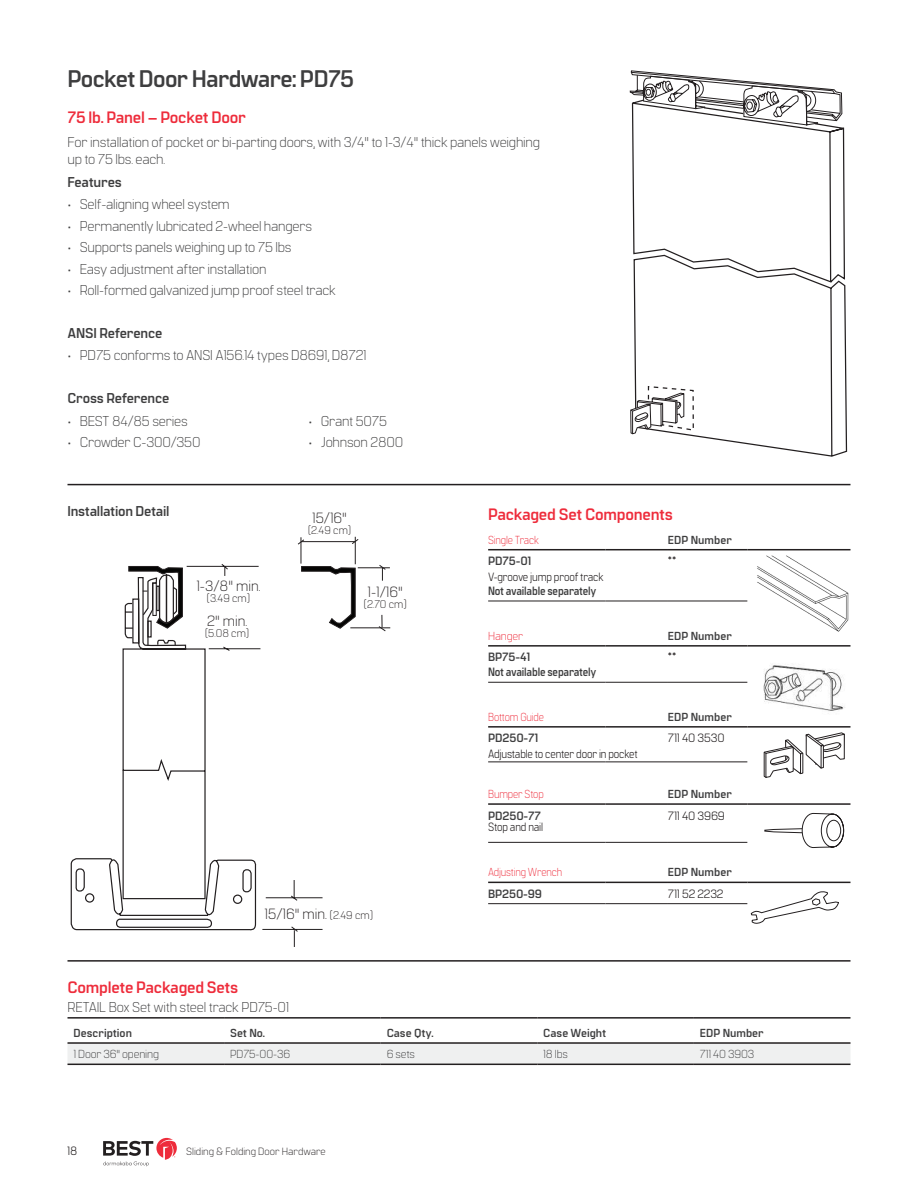
<style>
.page{position:relative;width:918px;height:1188px;background:#fff}
.page>*{position:absolute;margin:0;border:0;box-sizing:border-box;transform-origin:0 0}
.t1{font:700 24px "Manifold CF";letter-spacing:-.03em;color:#3e3e3f}
.t2{font:700 16.5px "Manifold CF";letter-spacing:-.015em;color:#ee2c3b}
.t3{font:300 14.85px "Manifold CF";color:#231f20}
.t4{font:300 14.25px/17.1px "Manifold CF";letter-spacing:-.015em;color:#3e3e3f}
.t5{font:700 14.25px "Manifold CF";letter-spacing:-.015em;color:#3e3e3f}
.t6{font:12px "Manifold CF";letter-spacing:-.015em;color:#231f20;scale:.9 1}
.t7{font:700 12px "Manifold CF";letter-spacing:-.015em;color:#3e3e3f;scale:.9 1}
.t8{font:700 12px "Manifold CF";letter-spacing:-.015em;color:#3e3e3f}
.t9{font:12px "Manifold CF";letter-spacing:-.015em;color:#231f20}
.t10{font:700 11.7px "Manifold CF";color:#3e3e3f}
.t11{font:300 11.7px "Manifold CF";letter-spacing:-.015em;color:#ee2c3b;scale:.9 1}
.t12{font:300 11.7px "Manifold CF";letter-spacing:-.015em;color:#3e3e3f}
.t13{font:300 11.7px "Manifold CF";letter-spacing:-.015em;color:#ee2c3b}
.t14{font:300 11.1px "Manifold CF";color:#231f20}
.t15{font:300 10.5px "Manifold CF";color:#231f20}
.s1{font-size:11.1px}
</style>
<div class="page">
<svg style="left:103px;top:1138px;width:74px;height:28px"></svg>
<hr style="left:68px;top:484px;width:782px;height:1px;background:#231f20">
<hr style="left:488px;top:903px;width:117px;height:1px;background:#231f20">
<hr style="left:605px;top:903px;width:63px;height:1px;background:#231f20">
<hr style="left:668px;top:903px;width:79px;height:1px;background:#231f20">
<hr style="left:488px;top:601px;width:117px;height:1px;background:#231f20">
<hr style="left:605px;top:601px;width:63px;height:1px;background:#231f20">
<hr style="left:668px;top:601px;width:79px;height:1px;background:#231f20">
<hr style="left:488px;top:682px;width:117px;height:1px;background:#231f20">
<hr style="left:605px;top:682px;width:63px;height:1px;background:#231f20">
<hr style="left:668px;top:682px;width:79px;height:1px;background:#231f20">
<hr style="left:488px;top:762px;width:117px;height:1px;background:#231f20">
<hr style="left:605px;top:762px;width:63px;height:1px;background:#231f20">
<hr style="left:668px;top:762px;width:79px;height:1px;background:#231f20">
<hr style="left:488px;top:842px;width:117px;height:1px;background:#231f20">
<hr style="left:605px;top:842px;width:63px;height:1px;background:#231f20">
<hr style="left:668px;top:842px;width:79px;height:1px;background:#231f20">
<hr style="left:488px;top:882px;width:117px;height:1px;background:#231f20">
<hr style="left:605px;top:882px;width:63px;height:1px;background:#231f20">
<hr style="left:668px;top:882px;width:79px;height:1px;background:#231f20">
<hr style="left:747px;top:882px;width:103px;height:1px;background:#231f20">
<hr style="left:488px;top:549px;width:117px;height:1px;background:#231f20">
<hr style="left:605px;top:549px;width:63px;height:1px;background:#231f20">
<hr style="left:668px;top:549px;width:79px;height:1px;background:#231f20">
<hr style="left:747px;top:549px;width:103px;height:1px;background:#231f20">
<hr style="left:488px;top:645px;width:117px;height:2px;background:#231f20">
<hr style="left:605px;top:645px;width:63px;height:2px;background:#231f20">
<hr style="left:668px;top:645px;width:79px;height:2px;background:#231f20">
<hr style="left:747px;top:645px;width:103px;height:2px;background:#231f20">
<hr style="left:488px;top:726px;width:117px;height:2px;background:#231f20">
<hr style="left:605px;top:726px;width:63px;height:2px;background:#231f20">
<hr style="left:668px;top:726px;width:79px;height:2px;background:#231f20">
<hr style="left:747px;top:726px;width:103px;height:2px;background:#231f20">
<hr style="left:488px;top:803px;width:117px;height:2px;background:#231f20">
<hr style="left:605px;top:803px;width:63px;height:2px;background:#231f20">
<hr style="left:668px;top:803px;width:79px;height:2px;background:#231f20">
<hr style="left:747px;top:803px;width:103px;height:2px;background:#231f20">
<div style="left:68px;top:1044px;width:782px;height:20px;background:#eff0f0"></div>
<hr style="left:68px;top:1042px;width:156px;height:2px;background:#231f20">
<hr style="left:224px;top:1042px;width:157px;height:2px;background:#231f20">
<hr style="left:381px;top:1042px;width:156px;height:2px;background:#231f20">
<hr style="left:537px;top:1042px;width:157px;height:2px;background:#231f20">
<hr style="left:694px;top:1042px;width:157px;height:2px;background:#231f20">
<hr style="left:68px;top:1017px;width:156px;height:2px;background:#231f20">
<hr style="left:224px;top:1017px;width:157px;height:2px;background:#231f20">
<hr style="left:381px;top:1017px;width:156px;height:2px;background:#231f20">
<hr style="left:537px;top:1017px;width:157px;height:2px;background:#231f20">
<hr style="left:694px;top:1017px;width:157px;height:2px;background:#231f20">
<hr style="left:68px;top:1064px;width:156px;height:1px;background:#231f20">
<hr style="left:224px;top:1064px;width:157px;height:1px;background:#231f20">
<hr style="left:381px;top:1064px;width:156px;height:1px;background:#231f20">
<hr style="left:537px;top:1064px;width:157px;height:1px;background:#231f20">
<hr style="left:694px;top:1064px;width:157px;height:1px;background:#231f20">
<hr style="left:68px;top:960px;width:782px;height:2px;background:#231f20">
<svg style="left:629px;top:70px;width:216px;height:184px"></svg>
<svg style="left:633px;top:254px;width:215px;height:203px"></svg>
<svg style="left:630px;top:385px;width:65px;height:50px"></svg>
<svg style="left:70px;top:644px;width:116px;height:287px"></svg>
<svg style="left:124px;top:566px;width:59px;height:81px"></svg>
<svg style="left:186px;top:564px;width:137px;height:383px"></svg>
<hr style="left:350px;top:628px;width:40px;height:1px;background:#231f20">
<hr style="left:358px;top:567px;width:32px;height:1px;background:#231f20">
<svg style="left:378px;top:615px;width:8px;height:17px"></svg>
<svg style="left:379px;top:565px;width:7px;height:16px"></svg>
<svg style="left:297px;top:537px;width:62px;height:92px"></svg>
<img style="left:757px;top:555px;width:92px;height:77px">
<img style="left:763px;top:665px;width:82px;height:46px">
<svg style="left:763px;top:732px;width:82px;height:46px"></svg>
<svg style="left:764px;top:813px;width:80px;height:35px"></svg>
<svg style="left:751px;top:891px;width:88px;height:33px"></svg>
<h1 class="t1" style="left:68px;top:64px;width:288px">Pocket Door Hardware: PD75</h1>
<p class="t2" style="left:68px;top:108px;width:180px">75 lb. Panel – Pocket Door</p>
<p class="t4" style="left:68px;top:134px;width:474px">For installation of pocket or bi-parting doors, with 3/4" to 1-3/4" thick panels weighing up to 75 lbs. each.</p>
<p class="t5" style="left:68px;top:174px;width:56px">Features</p>
<p class="t4" style="left:68px;top:196px;width:164px">• Self-aligning wheel system</p>
<p class="t4" style="left:68px;top:217px;width:246px">• Permanently lubricated 2-wheel hangers</p>
<p class="t4" style="left:68px;top:239px;width:226px">• Supports panels weighing up to 75 lbs</p>
<p class="t4" style="left:68px;top:260px;width:201px">• Easy adjustment after installation</p>
<p class="t4" style="left:68px;top:282px;width:270px">• Roll-formed galvanized jump proof steel track</p>
<p class="t5" style="left:68px;top:325px;width:96px">ANSI Reference</p>
<p class="t4" style="left:68px;top:347px;width:301px">• PD75 conforms to ANSI A156.14 types D8691, D8721</p>
<p class="t5" style="left:68px;top:390px;width:103px">Cross Reference</p>
<p class="t4" style="left:68px;top:412px;width:122px">• BEST 84/85 series</p>
<p class="t4" style="left:68px;top:434px;width:135px">• Crowder C-300/350</p>
<p class="t4" style="left:309px;top:412px;width:80px">• Grant 5075</p>
<p class="t4" style="left:309px;top:434px;width:96px">• Johnson 2800</p>
<p class="t5" style="left:68px;top:503px;width:104px">Installation Detail</p>
<p class="t2" style="left:488px;top:505px;width:186px">Packaged Set Components</p>
<p class="t11" style="left:488px;top:533px;width:58px">Single Track</p>
<p class="t10" style="left:668px;top:533px;width:65px">EDP Number</p>
<p class="t8" style="left:488px;top:554px;width:45px">PD75-01</p>
<p class="t9" style="left:668px;top:554px;width:10px">**</p>
<p class="t6" style="left:488px;top:569px;width:130px">V-groove jump proof track</p>
<p class="t7" style="left:488px;top:584px;width:122px">Not available separately</p>
<p class="t13" style="left:488px;top:629px;width:37px">Hanger</p>
<p class="t10" style="left:668px;top:629px;width:65px">EDP Number</p>
<p class="t8" style="left:488px;top:650px;width:44px">BP75-41</p>
<p class="t9" style="left:668px;top:650px;width:10px">**</p>
<p class="t7" style="left:488px;top:665px;width:122px">Not available separately</p>
<p class="t11" style="left:488px;top:710px;width:64px">Bottom Guide</p>
<p class="t10" style="left:668px;top:710px;width:65px">EDP Number</p>
<p class="t8" style="left:488px;top:731px;width:52px">PD250-71</p>
<p class="t9" style="left:668px;top:731px;width:58px">711 40 3530</p>
<p class="t6" style="left:488px;top:747px;width:168px">Adjustable to center door in pocket</p>
<p class="t11" style="left:488px;top:787px;width:63px">Bumper Stop</p>
<p class="t10" style="left:668px;top:787px;width:65px">EDP Number</p>
<p class="t8" style="left:488px;top:809px;width:54px">PD250-77</p>
<p class="t9" style="left:668px;top:809px;width:59px">711 40 3969</p>
<p class="t6" style="left:488px;top:820px;width:63px">Stop and nail</p>
<p class="t11" style="left:488px;top:866px;width:84px">Adjusting Wrench</p>
<p class="t10" style="left:668px;top:866px;width:65px">EDP Number</p>
<p class="t8" style="left:488px;top:887px;width:56px">BP250-99</p>
<p class="t9" style="left:668px;top:887px;width:57px">711 52 2232</p>
<p class="t3" style="left:312px;top:510px;width:36px">15/16"</p>
<p class="t14" style="left:308px;top:524px;width:45px">(2.49 cm)</p>
<p class="t3" style="left:196px;top:577px;width:66px">1-3/8" min.</p>
<p class="t14" style="left:207px;top:592px;width:45px">(3.49 cm)</p>
<p class="t3" style="left:368px;top:584px;width:37px">1-1/16"</p>
<p class="t14" style="left:364px;top:598px;width:44px">(2.70 cm)</p>
<p class="t3" style="left:207px;top:612px;width:42px">2" min.</p>
<p class="t14" style="left:205px;top:626px;width:46px">(5.08 cm)</p>
<p class="t3" style="left:265px;top:905px;width:110px">15/16" min. <span class="s1">(2.49 cm)</span></p>
<p class="t2" style="left:68px;top:978px;width:172px">Complete Packaged Sets</p>
<p class="t4" style="left:68px;top:998px;width:223px">RETAIL Box Set with steel track PD75-01</p>
<p class="t10" style="left:74px;top:1026px;width:60px">Description</p>
<p class="t10" style="left:230px;top:1026px;width:36px">Set No.</p>
<p class="t10" style="left:387px;top:1026px;width:48px">Case Qty.</p>
<p class="t10" style="left:543px;top:1026px;width:64px">Case Weight</p>
<p class="t10" style="left:700px;top:1026px;width:65px">EDP Number</p>
<p class="t12" style="left:74px;top:1047px;width:87px">1 Door 36" opening</p>
<p class="t12" style="left:230px;top:1047px;width:62px">PD75-00-36</p>
<p class="t12" style="left:387px;top:1047px;width:30px">6 sets</p>
<p class="t12" style="left:543px;top:1047px;width:26px">18 lbs</p>
<p class="t12" style="left:700px;top:1047px;width:56px">711 40 3903</p>
<p class="t9" style="left:67px;top:1144px;width:12px">18</p>
<p class="t15" style="left:186px;top:1145px;width:141px">Sliding &amp; Folding Door Hardware</p>
</div>
